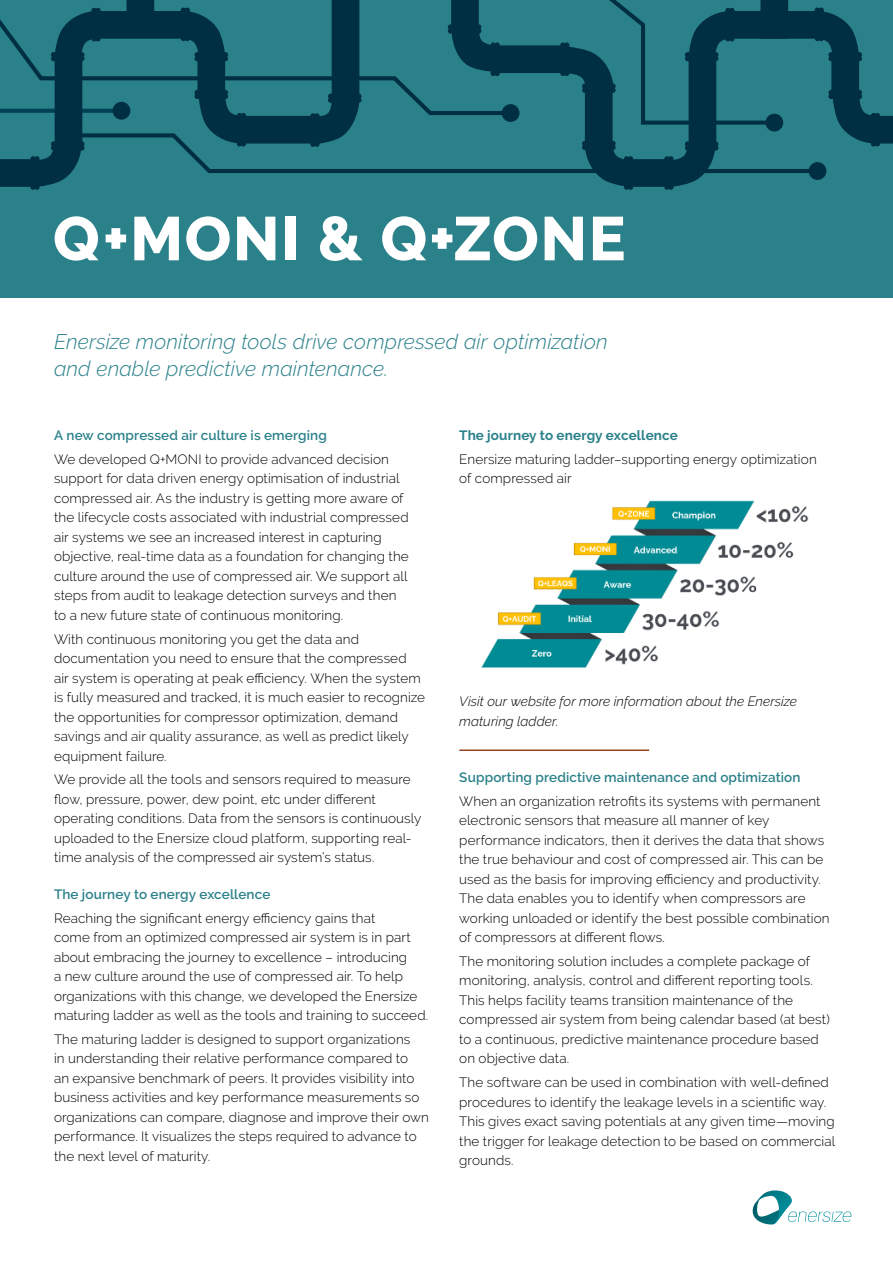
<style>
.page{position:relative;width:893px;height:1263px;background:#fff}
.page>*{position:absolute;margin:0;border:0;box-sizing:border-box;transform-origin:0 0}
.t1{font:800 61.5px "Raleway";letter-spacing:.025em;color:#fff}
.t2{font:italic 300 21px/27px "Raleway";letter-spacing:.005em;color:#2b818a}
.t3{font:300 13.5px/19.5px "Raleway";letter-spacing:.01em;color:#000}
.t4{font:600 13.5px "Raleway";letter-spacing:.01em;color:#2b818a}
.t5{font:italic 300 13.5px/19.5px "Raleway";letter-spacing:.01em;color:#000}
.t6{font:700 13.5px "Raleway";letter-spacing:.005em;color:#2b818a}
</style>
<div class="page">
<div style="left:0;top:0;width:893px;height:298px;background:#2b818a"></div>
<svg style="left:0;top:0;width:893px;height:190px"></svg>
<svg style="left:753px;top:1190px;width:98px;height:34px"></svg>
<img style="left:481px;top:500px;width:328px;height:168px">
<hr style="left:459px;top:749px;width:190px;height:2px;background:#964423">
<h1 class="t1" style="left:53px;top:204px;width:574px">Q+MONI &amp; Q+ZONE</h1>
<h2 class="t2" style="left:54px;top:328px;width:555px">Enersize monitoring tools drive compressed air optimization and enable predictive maintenance.</h2>
<p class="t4" style="left:54px;top:427px;width:274px">A new compressed air culture is emerging</p>
<p class="t3" style="left:54px;top:449px;width:356px">We developed Q+MONI to provide advanced decision support for data driven energy optimisation of industrial compressed air. As the industry is getting more aware of the lifecycle costs associated with industrial compressed air systems we see an increased interest in capturing objective, real-time data as a foundation for changing the culture around the use of compressed air. We support all steps from audit to leakage detection surveys and then to a new future state of continuous monitoring.</p>
<p class="t3" style="left:54px;top:629px;width:373px">With continuous monitoring you get the data and documentation you need to ensure that the compressed<br>air system is operating at peak efficiency. When the system is fully measured and tracked, it is much easier to recognize the opportunities for compressor optimization, demand savings and air quality assurance, as well as predict likely equipment failure.</p>
<p class="t3" style="left:54px;top:770px;width:369px">We provide all the tools and sensors required to measure flow, pressure, power, dew point, etc under different operating conditions. Data from the sensors is continuously uploaded to the Enersize cloud platform, supporting real&shy;time analysis of the compressed air system’s status.</p>
<p class="t4" style="left:54px;top:886px;width:218px">The journey to energy excellence</p>
<p class="t3" style="left:54px;top:908px;width:376px">Reaching the significant energy efficiency gains that<br>come from an optimized compressed air system is in part about embracing the journey to excellence – introducing<br>a new culture around the use of compressed air. To help organizations with this change, we developed the Enersize maturing ladder as well as the tools and training to succeed.</p>
<p class="t3" style="left:54px;top:1029px;width:377px">The maturing ladder is designed to support organizations<br>in understanding their relative performance compared to<br>an expansive benchmark of peers. It provides visibility into business activities and key performance measurements so organizations can compare, diagnose and improve their own performance. It visualizes the steps required to advance to the next level of maturity.</p>
<p class="t6" style="left:459px;top:428px;width:220px">The journey to energy excellence</p>
<p class="t3" style="left:459px;top:449px;width:359px">Enersize maturing ladder–supporting energy optimization of compressed air</p>
<p class="t5" style="left:459px;top:692px;width:339px">Visit our website for more information about the Enersize maturing ladder.</p>
<p class="t4" style="left:459px;top:769px;width:343px">Supporting predictive maintenance and optimization</p>
<p class="t3" style="left:459px;top:791px;width:372px">When an organization retrofits its systems with permanent electronic sensors that measure all manner of key performance indicators, then it derives the data that shows the true behaviour and cost of compressed air. This can be used as the basis for improving efficiency and productivity.<br>The data enables you to identify when compressors are working unloaded or identify the best possible combination of compressors at different flows.</p>
<p class="t3" style="left:459px;top:951px;width:372px">The monitoring solution includes a complete package of monitoring, analysis, control and different reporting tools.<br>This helps facility teams transition maintenance of the compressed air system from being calendar based (at best) to a continuous, predictive maintenance procedure based on objective data.</p>
<p class="t3" style="left:459px;top:1072px;width:377px">The software can be used in combination with well-defined procedures to identify the leakage levels in a scientific way.<br>This gives exact saving potentials at any given time—moving the trigger for leakage detection to be based on commercial grounds.</p>
</div>
